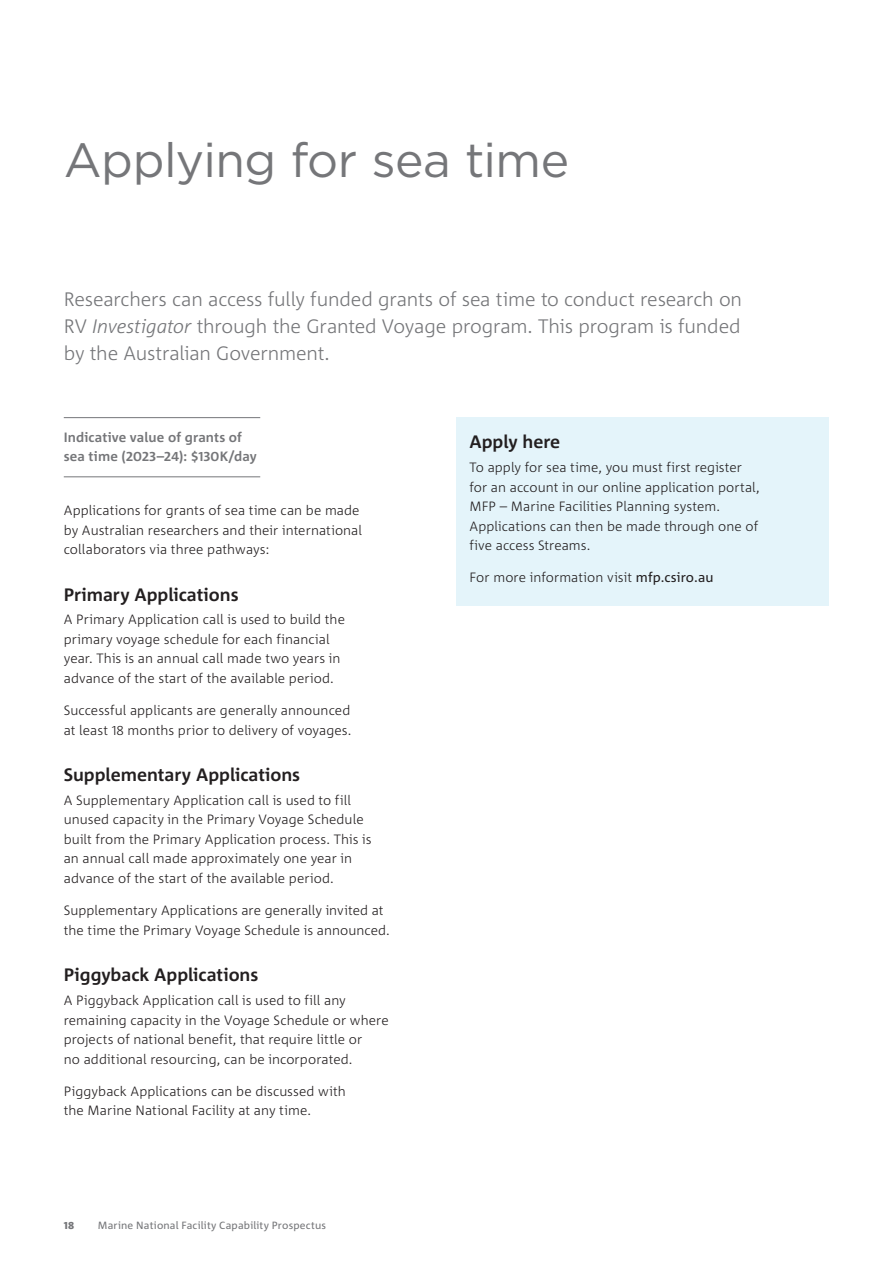
<style>
.page{position:relative;width:893px;height:1263px;background:#fff}
.page>*{position:absolute;margin:0;border:0;box-sizing:border-box;transform-origin:0 0}
.H1_Page_Title_A4{font:48px "Gotham";letter-spacing:-.01em;color:#757679}
.Introduction_A4{font:300 19.5px/27px "Corpid C1";letter-spacing:-.01em;color:#757679;text-align:justify}
.t1{font:700 18px "Corpid C1";color:#231f20}
.Body_Copy{font:300 13.5px/19.5px "Corpid C1";letter-spacing:.005em;color:#231f20}
.Body_Copy-2{font:700 13.5px/19.5px "Corpid C1";letter-spacing:.01em;color:#757679}
.t2{font:10.5px "Corpid C1";letter-spacing:.015em;color:#757679}
.t3{font:800 10.5px "Corpid C1";color:#757679}
.s1{font-style:italic}
.s2{font-weight:400}
</style>
<div class="page">
<div style="left:457px;top:417px;width:372px;height:189px;background:#e4f4fa"></div>
<hr style="left:64px;top:417px;width:196px;height:1px;background:#757679">
<hr style="left:64px;top:477px;width:196px;height:1px;background:#757679">
<h1 class="H1_Page_Title_A4" style="left:64px;top:130px;width:507px">Applying for sea time</h1>
<p class="Introduction_A4" style="left:64px;top:285px;width:680px">Researchers can access fully funded grants of sea time to conduct research on RV <span class="s1">Investigator</span> through the Granted Voyage program. This program is funded by the Australian Government.</p>
<p class="Body_Copy-2" style="left:64px;top:427px;width:195px">Indicative value of grants of sea time (2023–24): $130K/day</p>
<p class="Body_Copy" style="left:64px;top:500px;width:300px">Applications for grants of sea time can be made by Australian researchers and their international collaborators via three pathways:</p>
<p class="t1" style="left:64px;top:583px;width:176px">Primary Applications</p>
<p class="Body_Copy" style="left:64px;top:609px;width:283px">A Primary Application call is used to build the primary voyage schedule for each financial year. This is an annual call made two years in advance of the start of the available period.</p>
<p class="Body_Copy" style="left:64px;top:700px;width:289px">Successful applicants are generally announced at least 18 months prior to delivery of voyages.</p>
<p class="t1" style="left:64px;top:764px;width:238px">Supplementary Applications</p>
<p class="Body_Copy" style="left:64px;top:790px;width:309px">A Supplementary Application call is used to fill unused capacity in the Primary Voyage Schedule built from the Primary Application process. This is an annual call made approximately one year in advance of the start of the available period.</p>
<p class="Body_Copy" style="left:64px;top:900px;width:328px">Supplementary Applications are generally invited at the time the Primary Voyage Schedule is announced.</p>
<p class="t1" style="left:64px;top:964px;width:196px">Piggyback Applications</p>
<p class="Body_Copy" style="left:64px;top:990px;width:326px">A Piggyback Application call is used to fill any remaining capacity in the Voyage Schedule or where projects of national benefit, that require little or<br>no additional resourcing, can be incorporated.</p>
<p class="Body_Copy" style="left:64px;top:1081px;width:284px">Piggyback Applications can be discussed with the Marine National Facility at any time.</p>
<p class="t3" style="left:64px;top:1218px;width:12px">18</p>
<p class="t2" style="left:98px;top:1218px;width:230px">Marine National Facility Capability Prospectus</p>
<p class="t1" style="left:469px;top:431px;width:92px">Apply here</p>
<p class="Body_Copy" style="left:469px;top:457px;width:292px">To apply for sea time, you must first register for an account in our online application portal, MFP – Marine Facilities Planning system.<br>Applications can then be made through one of five access Streams.</p>
<p class="Body_Copy" style="left:469px;top:568px;width:245px">For more information visit <span class="s2">mfp.csiro.au</span></p>
</div>
